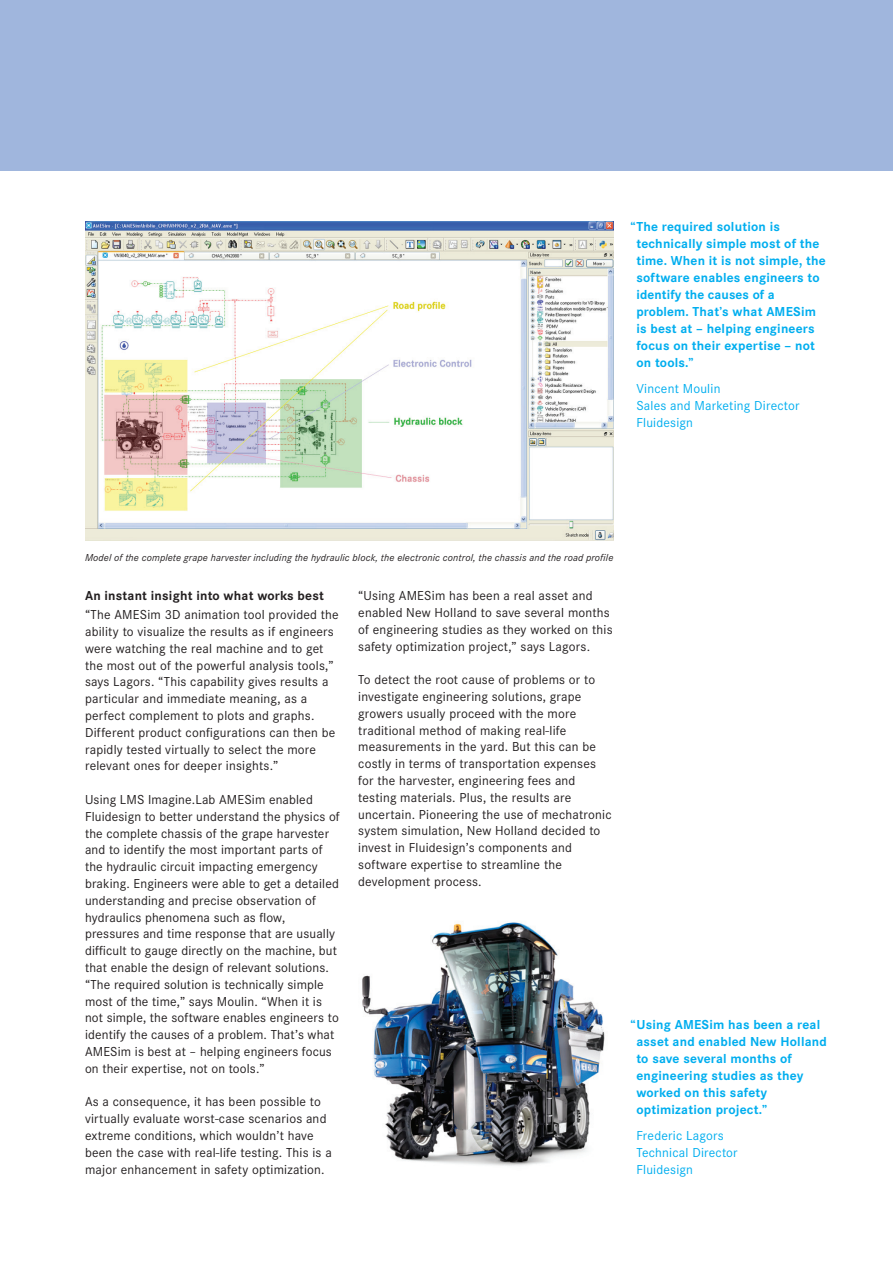
<style>
.page{position:relative;width:893px;height:1263px;background:#fff}
.page>*{position:absolute;margin:0;border:0;box-sizing:border-box;transform-origin:0 0}
.t1{font:13.5px/16.8px "Corporate STOT";letter-spacing:.015em;color:#231f20}
.t2{font:700 13.5px/17px "Corporate STOT";letter-spacing:.015em;color:#00aeef}
.t3{font:13.5px/17px "Corporate STOT";letter-spacing:.015em;color:#00aeef}
.t4{font:700 13.5px "Corporate STOT";letter-spacing:.015em;color:#231f20}
.t5{font:italic 10.5px "Corporate STOT";letter-spacing:.015em;color:#231f20}
</style>
<div class="page">
<div style="left:0;top:0;width:893px;height:170px;background:#a0b6dd"></div>
<img style="left:85px;top:221px;width:528px;height:319px">
<img style="left:362px;top:922px;width:243px;height:244px">
<p class="t2" style="left:636px;top:219px;width:191px;text-indent:-6px">“The required solution is technically simple most of the time. When it is not simple, the software enables engineers to identify the causes of a problem. That’s what AMESim is best at – helping engineers focus on their expertise – not on tools.”</p>
<p class="t3" style="left:636px;top:380px;width:165px">Vincent Moulin<br>Sales and Marketing Director<br>Fluidesign</p>
<p class="t5" style="left:85px;top:551px;width:530px">Model of the complete grape harvester including the hydraulic block, the electronic control, the chassis and the road profile</p>
<p class="t1" style="left:358px;top:587px;width:256px">“Using AMESim has been a real asset and enabled New Holland to save several months of engineering studies as they worked on this safety optimization project,” says Lagors.</p>
<p class="t1" style="left:358px;top:671px;width:255px">To detect the root cause of problems or to investigate engineering solutions, grape growers usually proceed with the more traditional method of making real-life measurements in the yard. But this can be costly in terms of transportation expenses for the harvester, engineering fees and testing materials. Plus, the results are uncertain. Pioneering the use of mechatronic system simulation, New Holland decided to invest in Fluidesign’s components and software expertise to streamline the development process.</p>
<p class="t4" style="left:85px;top:588px;width:240px">An instant insight into what works best</p>
<p class="t1" style="left:85px;top:606px;width:255px">“The AMESim 3D animation tool provided the ability to visualize the results as if engineers were watching the real machine and to get the most out of the powerful analysis tools,” says Lagors. “This capability gives results a particular and immediate meaning, as a perfect complement to plots and graphs.<br>Different product configurations can then be rapidly tested virtually to select the more relevant ones for deeper insights.”</p>
<p class="t1" style="left:85px;top:791px;width:256px">Using LMS Imagine.Lab AMESim enabled Fluidesign to better understand the physics of the complete chassis of the grape harvester and to identify the most important parts of the hydraulic circuit impacting emergency braking. Engineers were able to get a detailed understanding and precise observation of hydraulics phenomena such as flow, pressures and time response that are usually difficult to gauge directly on the machine, but that enable the design of relevant solutions. “The required solution is technically simple most of the time,” says Moulin. “When it is not simple, the software enables engineers to identify the causes of a problem. That’s what AMESim is best at – helping engineers focus on their expertise, not on tools.”</p>
<p class="t1" style="left:85px;top:1093px;width:248px">As a consequence, it has been possible to virtually evaluate worst-case scenarios and extreme conditions, which wouldn’t have been the case with real-life testing. This is a major enhancement in safety optimization.</p>
<p class="t2" style="left:636px;top:1016px;width:192px;text-indent:-6px">“Using AMESim has been a real asset and enabled New Holland to save several months of engineering studies as they worked on this safety optimization project.”</p>
<p class="t3" style="left:636px;top:1127px;width:103px">Frederic Lagors<br>Technical Director<br>Fluidesign</p>
</div>
